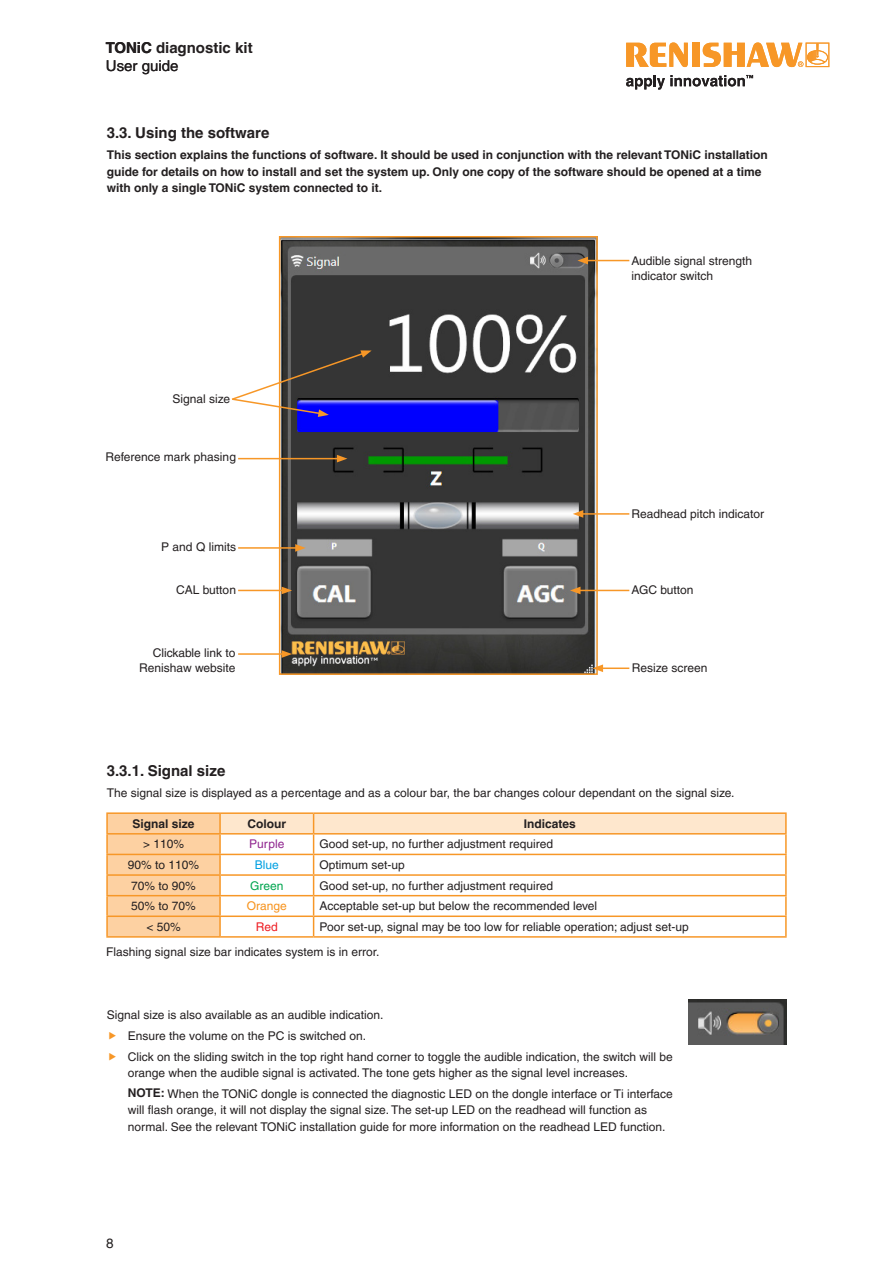
<style>
.page{position:relative;width:893px;height:1263px;background:#fff}
.page>*{position:absolute;margin:0;border:0;box-sizing:border-box;transform-origin:0 0}
.Section_headings_10{font:700 15px "Helvetica LT Pro";color:#231f20}
.Sub_heading_8_11_bol{font:700 15px "Helvetica LT Pro";color:#231f20}
.t1{font:15px "Helvetica LT Pro";color:#231f20}
.t2{font:13.5px "Helvetica LT Pro";color:#231f20}
.Main_body_text_8_11{font:12px/16.5px "Helvetica LT Pro";color:#231f20}
.Main_body_text_8_11-2{font:700 12px/16.5px "Helvetica LT Pro";color:#231f20}
.Drawing_annotation_8{font:12px/15px "Helvetica LT Pro";color:#231f20;text-align:right}
.Main_body_text_8_11-3{font:12px "Helvetica LT Pro";color:#90268f}
.Main_body_text_8_11-4{font:12px "Helvetica LT Pro";color:#f7931d}
.Main_body_text_8_11-5{font:12px "Helvetica LT Pro";color:#00a54f}
.Main_body_text_8_11-6{font:12px "Helvetica LT Pro";color:#00a0e2}
.Main_body_text_8_11-7{font:12px "Helvetica LT Pro";color:#ee1d23}
.s1{font-weight:700}
</style>
<div class="page">
<svg style="left:626px;top:43px;width:62px;height:24px"></svg>
<div style="left:692px;top:43px;width:8px;height:24px;background:#f79727"></div>
<div style="left:806px;top:43px;width:23px;height:24px;border:1px solid #f79727"></div>
<svg style="left:703px;top:43px;width:125px;height:24px"></svg>
<svg style="left:626px;top:75px;width:127px;height:15px"></svg>
<img style="left:689px;top:999px;width:98px;height:45px">
<img style="left:282px;top:239px;width:313px;height:433px">
<div style="left:279px;top:236px;width:319px;height:439px;border:2px solid #f79727"></div>
<svg style="left:231px;top:350px;width:141px;height:67px"></svg>
<hr style="left:238px;top:653px;width:46px;height:2px;background:#f79727">
<svg style="left:282px;top:650px;width:10px;height:8px"></svg>
<hr style="left:586px;top:260px;width:43px;height:1px;background:#f79727">
<svg style="left:577px;top:257px;width:11px;height:7px"></svg>
<hr style="left:581px;top:513px;width:48px;height:2px;background:#f79727">
<svg style="left:573px;top:510px;width:10px;height:8px"></svg>
<hr style="left:578px;top:590px;width:51px;height:1px;background:#f79727">
<svg style="left:570px;top:587px;width:10px;height:7px"></svg>
<hr style="left:601px;top:667px;width:28px;height:2px;background:#f79727">
<svg style="left:593px;top:664px;width:10px;height:8px"></svg>
<hr style="left:238px;top:590px;width:46px;height:1px;background:#f79727">
<svg style="left:282px;top:587px;width:10px;height:7px"></svg>
<hr style="left:238px;top:547px;width:60px;height:2px;background:#f79727">
<svg style="left:295px;top:544px;width:11px;height:8px"></svg>
<hr style="left:238px;top:458px;width:101px;height:1px;background:#f79727">
<svg style="left:337px;top:455px;width:10px;height:7px"></svg>
<hr style="left:106px;top:812px;width:114px;height:2px;background:#f79727">
<hr style="left:220px;top:812px;width:94px;height:2px;background:#f79727">
<hr style="left:314px;top:812px;width:473px;height:2px;background:#f79727">
<svg style="left:106px;top:813px;width:681px;height:123px"></svg>
<hr style="left:106px;top:936px;width:114px;height:2px;background:#f79727">
<hr style="left:220px;top:936px;width:94px;height:2px;background:#f79727">
<hr style="left:314px;top:936px;width:473px;height:2px;background:#f79727">
<p class="Section_headings_10" style="left:106px;top:39px;width:148px">TONiC diagnostic kit</p>
<p class="t1" style="left:106px;top:57px;width:74px">User guide</p>
<p class="Section_headings_10" style="left:107px;top:124px;width:164px">3.3. Using the software</p>
<p class="Main_body_text_8_11-2" style="left:107px;top:147px;width:662px">This section explains the functions of software. It should be used in conjunction with the relevant TONiC installation guide for details on how to install and set the system up. Only one copy of the software should be opened at a time with only a single TONiC system connected to it.</p>
<p class="Drawing_annotation_8" style="left:172px;top:391px;width:59px">Signal size</p>
<p class="Drawing_annotation_8" style="left:105px;top:449px;width:132px">Reference mark phasing</p>
<p class="Drawing_annotation_8" style="left:161px;top:539px;width:76px">P and Q limits</p>
<p class="Drawing_annotation_8" style="left:176px;top:582px;width:61px">CAL button</p>
<p class="Drawing_annotation_8" style="left:139px;top:645px;width:98px">Clickable link to<br>Renishaw website</p>
<p class="Drawing_annotation_8" style="left:631px;top:254px;width:122px;text-align:left">Audible signal strength indicator switch</p>
<p class="Drawing_annotation_8" style="left:631px;top:506px;width:134px">Readhead pitch indicator</p>
<p class="Drawing_annotation_8" style="left:631px;top:582px;width:64px">AGC button</p>
<p class="Drawing_annotation_8" style="left:632px;top:661px;width:77px">Resize screen</p>
<p class="Sub_heading_8_11_bol" style="left:107px;top:761px;width:120px">3.3.1. Signal size</p>
<p class="Main_body_text_8_11" style="left:107px;top:784px;width:629px">The signal size is displayed as a percentage and as a colour bar, the bar changes colour dependant on the signal size.</p>
<p class="Main_body_text_8_11-2" style="left:132px;top:815px;width:64px">Signal size</p>
<p class="Main_body_text_8_11-2" style="left:247px;top:815px;width:40px">Colour</p>
<p class="Main_body_text_8_11-2" style="left:524px;top:815px;width:54px">Indicates</p>
<p class="Main_body_text_8_11" style="left:143px;top:836px;width:43px">&gt; 110%</p>
<p class="Main_body_text_8_11-3" style="left:249px;top:837px;width:37px">Purple</p>
<p class="Main_body_text_8_11" style="left:320px;top:836px;width:235px">Good set-up, no further adjustment required</p>
<p class="Main_body_text_8_11" style="left:128px;top:856px;width:73px">90% to 110%</p>
<p class="Main_body_text_8_11-6" style="left:255px;top:858px;width:26px">Blue</p>
<p class="Main_body_text_8_11" style="left:320px;top:856px;width:87px">Optimum set-up</p>
<p class="Main_body_text_8_11" style="left:131px;top:877px;width:66px">70% to 90%</p>
<p class="Main_body_text_8_11-5" style="left:250px;top:878px;width:35px">Green</p>
<p class="Main_body_text_8_11" style="left:320px;top:877px;width:235px">Good set-up, no further adjustment required</p>
<p class="Main_body_text_8_11" style="left:131px;top:898px;width:66px">50% to 70%</p>
<p class="Main_body_text_8_11-4" style="left:247px;top:899px;width:41px">Orange</p>
<p class="Main_body_text_8_11" style="left:320px;top:898px;width:279px">Acceptable set-up but below the recommended level</p>
<p class="Main_body_text_8_11" style="left:146px;top:918px;width:36px">&lt; 50%</p>
<p class="Main_body_text_8_11-7" style="left:256px;top:920px;width:24px">Red</p>
<p class="Main_body_text_8_11" style="left:320px;top:918px;width:371px">Poor set-up, signal may be too low for reliable operation; adjust set-up</p>
<p class="Main_body_text_8_11" style="left:106px;top:944px;width:275px">Flashing signal size bar indicates system is in error.</p>
<p class="Main_body_text_8_11" style="left:107px;top:1006px;width:278px">Signal size is also available as an audible indication.</p>
<p class="Main_body_text_8_11" style="left:128px;top:1027px;width:240px">Ensure the volume on the PC is switched on.</p>
<p class="Main_body_text_8_11" style="left:128px;top:1048px;width:546px">Click on the sliding switch in the top right hand corner to toggle the audible indication, the switch will be orange when the audible signal is activated. The tone gets higher as the signal level increases.</p>
<p class="Main_body_text_8_11" style="left:128px;top:1085px;width:546px"><span class="s1">NOTE:</span> When the TONiC dongle is connected the diagnostic LED on the dongle interface or Ti interface will flash orange, it will not display the signal size. The set-up LED on the readhead will function as normal. See the relevant TONiC installation guide for more information on the readhead LED function.</p>
<p class="t2" style="left:106px;top:1235px;width:9px">8</p>
</div>
